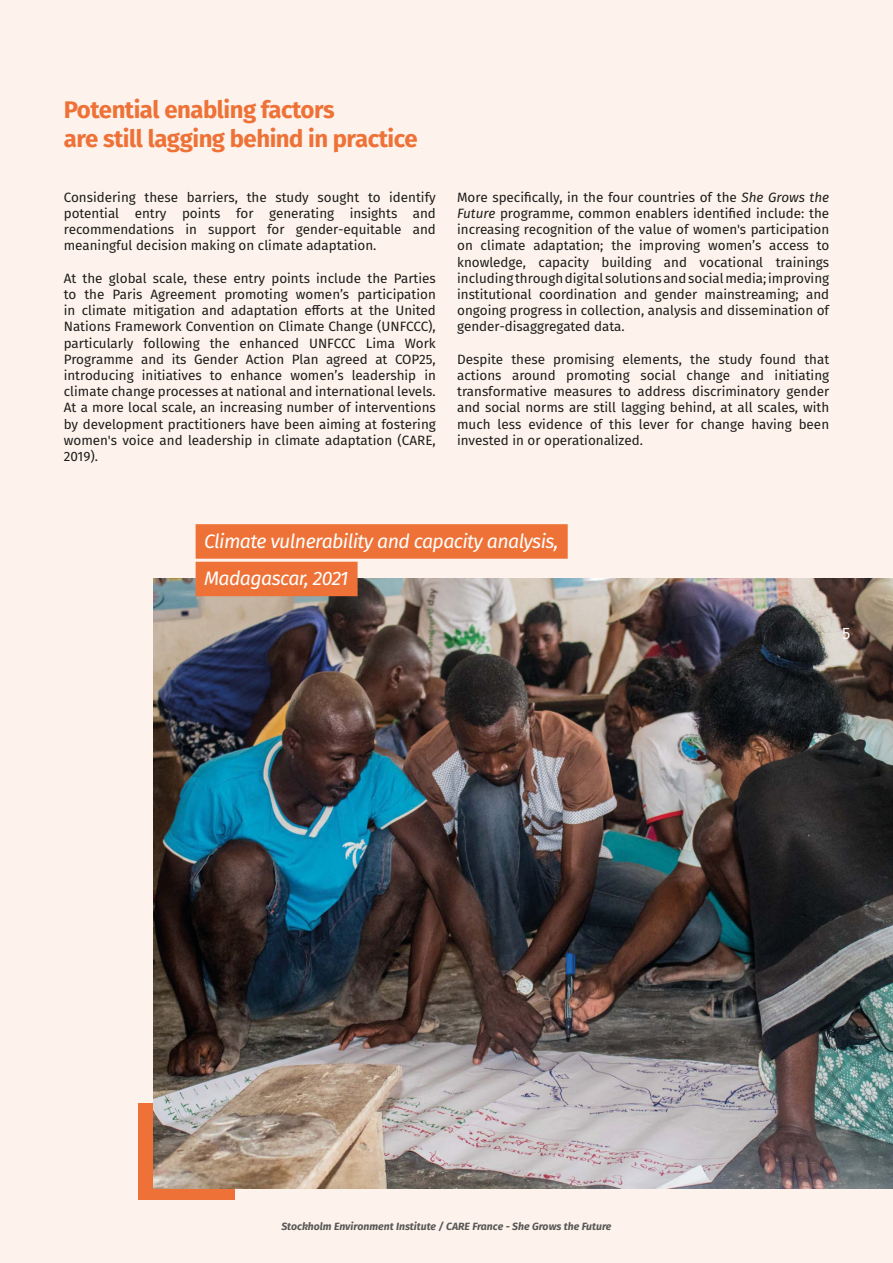
<style>
.page{position:relative;width:893px;height:1263px;background:#fef3ec}
.page>*{position:absolute;margin:0;border:0;box-sizing:border-box;transform-origin:0 0}
.t1{font:700 24px "Fira Sans";letter-spacing:-.02em;color:#ee7237}
.Exergue{font:italic 19.5px "Fira Sans";letter-spacing:-.03em;color:#fff}
.t2{font:16.5px "Fira Sans";color:#fff}
.t3{font:13.5px/16.2px "Fira Sans";color:#1d1d1b;text-align:justify}
.t4{font:italic 700 10.5px "Fira Sans";color:#575756}
.s1{font-style:italic}
</style>
<div class="page">
<div style="left:138px;top:1103px;width:96px;height:97px;background:#ee7237"></div>
<img style="left:153px;top:578px;width:740px;height:610px">
<div style="left:196px;top:524px;width:372px;height:35px;background:#ee7237"></div>
<div style="left:196px;top:562px;width:162px;height:34px;background:#ee7237"></div>
<p class="t1" style="left:64px;top:90px;width:272px">Potential enabling factors</p>
<p class="t1" style="left:64px;top:118px;width:355px">are still lagging behind in practice</p>
<p class="t3" style="left:64px;top:189px;width:374px">Considering these barriers, the study sought to identify potential entry points for generating insights and recommendations in support for gender-equitable and meaningful decision making on climate adaptation.</p>
<p class="t3" style="left:64px;top:270px;width:374px">At the global scale, these entry points include the Parties to the Paris Agreement promoting women’s participation in climate mitigation and adaptation efforts at the United Nations Framework Convention on Climate Change (UNFCCC), particularly following the enhanced UNFCCC Lima Work Programme and its Gender Action Plan agreed at COP25, introducing initiatives to enhance women’s leadership in climate change processes at national and international levels.<br>At a more local scale, an increasing number of interventions by development practitioners have been aiming at fostering women's voice and leadership in climate adaptation (CARE, 2019).</p>
<p class="t3" style="left:457px;top:189px;width:374px">More specifically, in the four countries of the <span class="s1">She Grows the Future</span> programme, common enablers identified include: the increasing recognition of the value of women's participation on climate adaptation; the improving women’s access to knowledge, capacity building and vocational trainings including through digital solutions and social media; improving institutional coordination and gender mainstreaming; and ongoing progress in collection, analysis and dissemination of gender-disaggregated data.</p>
<p class="t3" style="left:457px;top:351px;width:374px">Despite these promising elements, the study found that actions around promoting social change and initiating transformative measures to address discriminatory gender and social norms are still lagging behind, at all scales, with much less evidence of this lever for change having been invested in or operationalized.</p>
<p class="Exergue" style="left:204px;top:526px;width:356px">Climate vulnerability and capacity analysis,</p>
<p class="Exergue" style="left:204px;top:564px;width:146px">Madagascar, 2021</p>
<p class="t2" style="left:842px;top:620px;width:10px">5</p>
<p class="t4" style="left:281px;top:1218px;width:332px">Stockholm Environment Institute / CARE France - She Grows the Future</p>
</div>
